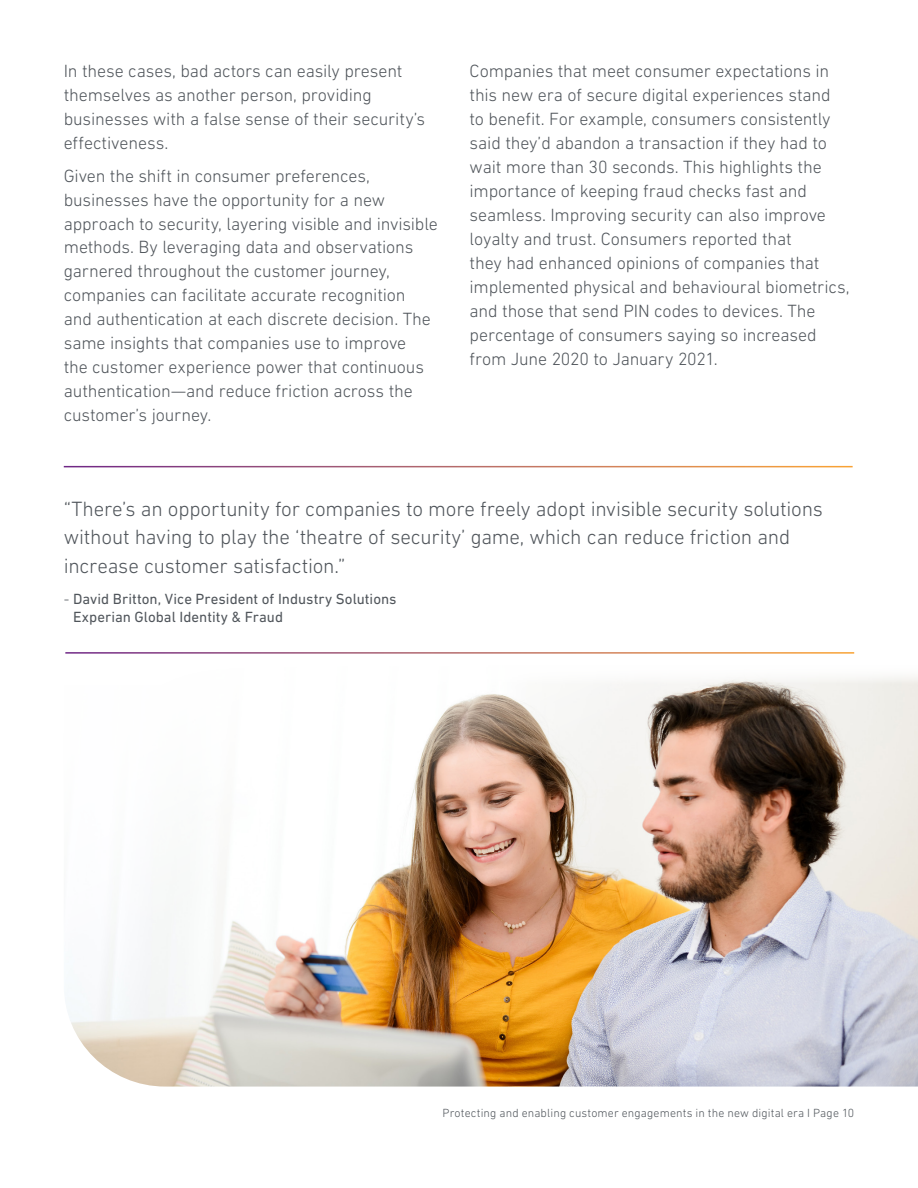
<style>
.page{position:relative;width:918px;height:1188px;background:#fff}
.page>*{position:absolute;margin:0;border:0;box-sizing:border-box;transform-origin:0 0}
.t1{font:300 21px/28.5px "DIN Next W1 G";letter-spacing:-.01em;color:#50555b}
.t2{font:300 18px/24px "DIN Next W1 G";letter-spacing:-.01em;color:#50555b}
.t3{font:15px "DIN Next W1 G";color:#50555b}
.t4{font:300 12px "DIN Next W1 G";letter-spacing:.01em;color:#50555b}
.s1{font-weight:300}
.s2{font-weight:300;color:#fff}
</style>
<div class="page">
<img style="left:67px;top:677px;width:851px;height:410px">
<p class="t2" style="left:64px;top:59px;width:363px">In these cases, bad actors can easily present themselves as another person, providing businesses with a false sense of their security’s effectiveness.</p>
<p class="t2" style="left:64px;top:163px;width:376px">Given the shift in consumer preferences, businesses have the opportunity for a new approach to security, layering visible and invisible methods. By leveraging data and observations garnered throughout the customer journey, companies can facilitate accurate recognition and authentication at each discrete decision. The same insights that companies use to improve<br>the customer experience power that continuous authentication—and reduce friction across the customer’s journey.</p>
<p class="t2" style="left:470px;top:59px;width:382px">Companies that meet consumer expectations in this new era of secure digital experiences stand to benefit. For example, consumers consistently said they’d abandon a transaction if they had to wait more than 30 seconds. This highlights the importance of keeping fraud checks fast and seamless. Improving security can also improve loyalty and trust. Consumers reported that<br>they had enhanced opinions of companies that implemented physical and behavioural biometrics, and those that send PIN codes to devices. The percentage of consumers saying so increased from June 2020 to January 2021.</p>
<p class="t1" style="left:64px;top:494px;width:761px">“There’s an opportunity for companies to more freely adopt invisible security solutions without having to play the ‘theatre of security’ game, which can reduce friction and increase customer satisfaction.”</p>
<p class="t3" style="left:64px;top:590px;width:334px"><span class="s1">-</span> David Britton, Vice President of Industry Solutions</p>
<p class="t3" style="left:64px;top:608px;width:221px"><span class="s2">-</span> Experian Global Identity &amp; Fraud</p>
<p class="t4" style="left:443px;top:1106px;width:413px">Protecting and enabling customer engagements in the new digital era I Page 10</p>
</div>
